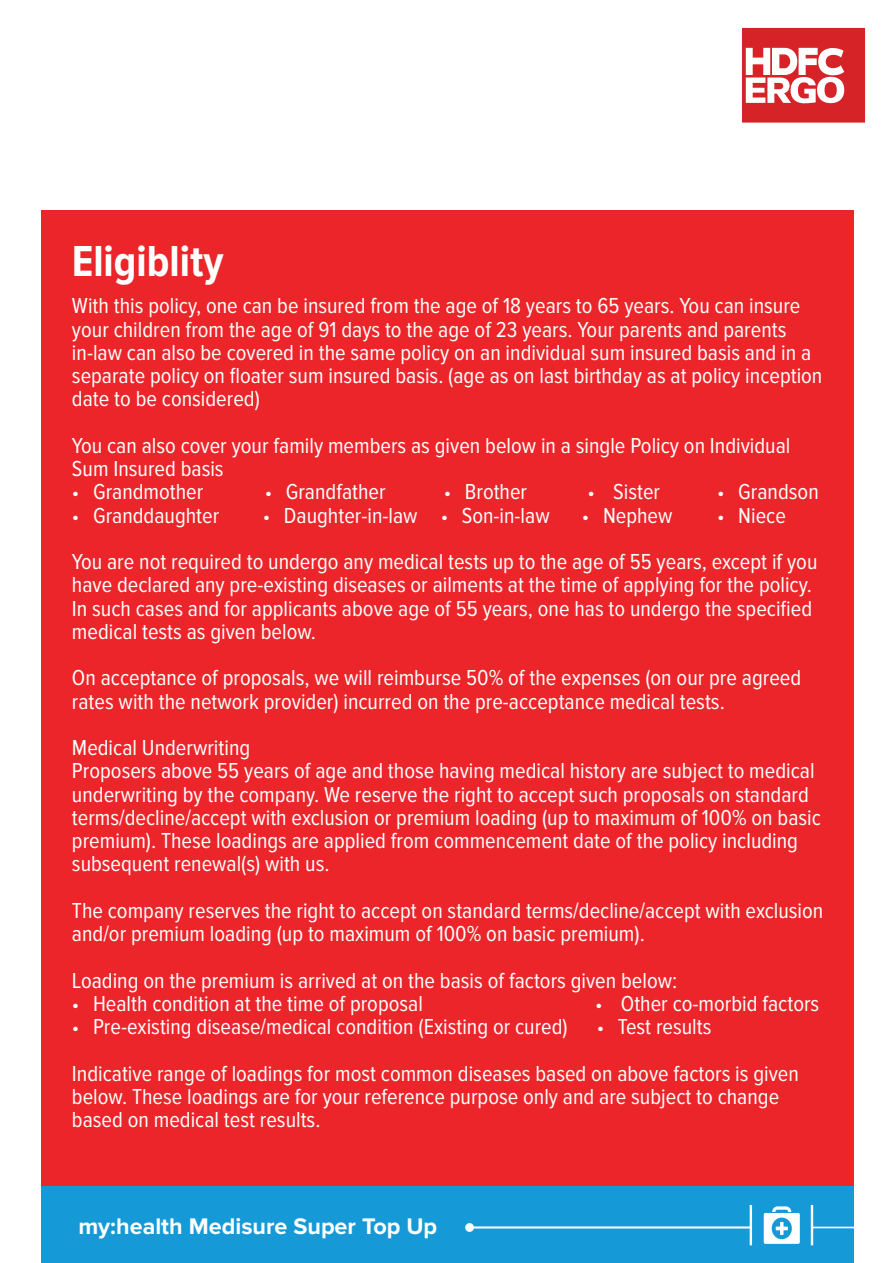
<style>
.page{position:relative;width:893px;height:1263px;background:#fff}
.page>*{position:absolute;margin:0;border:0;box-sizing:border-box;transform-origin:0 0}
.t1{font:700 45px "Proxima Nova Cond";color:#fff}
.t2{font:27.15px "Proxima Nova Cond Extrabld";color:#fff;scale:.95 1}
.t3{font:24px "Proxima Nova Cond Extrabld";color:#fff}
.t4{font:700 23.4px "Proxima Nova";color:#fff}
.t5{font:22.5px/23.2px "Proxima Nova Cond";color:#fff}
.s1{font-size:21px}
</style>
<div class="page">
<div style="left:41px;top:210px;width:813px;height:1053px;background:#ec252a"></div>
<div style="left:41px;top:1186px;width:813px;height:77px;background:#169ad7"></div>
<svg style="left:764px;top:1206px;width:36px;height:38px"></svg>
<hr style="left:469px;top:1226px;width:282px;height:2px;background:#fff">
<hr style="left:750px;top:1205px;width:2px;height:40px;background:#fff">
<hr style="left:812px;top:1227px;width:42px;height:1px;background:#fff">
<hr style="left:811px;top:1205px;width:2px;height:40px;background:#fff">
<div style="left:465px;top:1223px;width:9px;height:9px;background:#fff;border-radius:50%"></div>
<div style="left:740px;top:26px;width:127px;height:98px;background:#d52328;border:2px solid #fff"></div>
<svg style="left:746px;top:48px;width:98px;height:55px"></svg>
<h1 class="t1" style="left:72px;top:236px;width:153px">Eligiblity</h1>
<p class="t5" style="left:72px;top:295px;width:752px">With this policy, one can be insured from the age of 18 years to 65 years. You can insure your children from the age of 91 days to the age of 23 years. Your parents and parents in-law can also be covered in the same policy on an individual sum insured basis and in a separate policy on floater sum insured basis. (age as on last birthday as at policy inception date to be considered)</p>
<p class="t5" style="left:72px;top:434px;width:720px">You can also cover your family members as given below in a single Policy on Individual<br>Sum Insured basis</p>
<p class="t5" style="left:72px;top:481px;width:133px"><span class="s1">•</span> Grandmother</p>
<p class="t5" style="left:265px;top:481px;width:122px"><span class="s1">•</span> Grandfather</p>
<p class="t5" style="left:444px;top:481px;width:85px"><span class="s1">•</span> Brother</p>
<p class="t5" style="left:587px;top:481px;width:74px"><span class="s1">•</span> Sister</p>
<p class="t5" style="left:717px;top:481px;width:103px"><span class="s1">•</span> Grandson</p>
<p class="t5" style="left:72px;top:504px;width:149px"><span class="s1">•</span> Granddaughter</p>
<p class="t5" style="left:263px;top:504px;width:288px"><span class="s1">•</span> Daughter-in-law <span class="s1">•</span> Son-in-law</p>
<p class="t5" style="left:582px;top:504px;width:92px"><span class="s1">•</span> Nephew</p>
<p class="t5" style="left:72px;top:492px;width:747px;line-height:46.5px;text-indent:645px"><span class="s1">•</span> Niece<br>You are not required to undergo any medical tests up to the age of 55 years, except if you</p>
<p class="t5" style="left:72px;top:574px;width:742px;text-align:justify">have declared any pre-existing diseases or ailments at the time of applying for the policy.<br>In such cases and for applicants above age of 55 years, one has to undergo the specified medical tests as given below.</p>
<p class="t5" style="left:72px;top:667px;width:731px">On acceptance of proposals, we will reimburse 50% of the expenses (on our pre agreed rates with the network provider) incurred on the pre-acceptance medical tests.</p>
<p class="t5" style="left:72px;top:737px;width:750px">Medical Underwriting<br>Proposers above 55 years of age and those having medical history are subject to medical underwriting by the company. We reserve the right to accept such proposals on standard terms/decline/accept with exclusion or premium loading (up to maximum of 100% on basic premium). These loadings are applied from commencement date of the policy including subsequent renewal(s) with us.</p>
<p class="t5" style="left:72px;top:899px;width:753px">The company reserves the right to accept on standard terms/decline/accept with exclusion and/or premium loading (up to maximum of 100% on basic premium).</p>
<p class="t5" style="left:72px;top:969px;width:607px">Loading on the premium is arrived at on the basis of factors given below:</p>
<p class="t5" style="left:72px;top:992px;width:352px"><span class="s1">•</span> Health condition at the time of proposal</p>
<p class="t5" style="left:595px;top:992px;width:226px"><span class="s1">•</span> Other co-morbid factors</p>
<p class="t5" style="left:72px;top:1016px;width:497px"><span class="s1">•</span> Pre-existing disease/medical condition (Existing or cured)</p>
<p class="t2" style="left:247px;top:655px;width:202px">Cumulative Bonus</p>
<p class="t3" style="left:244px;top:800px;width:187px">my: Health Active<sup>##</sup></p>
<p class="t5" style="left:72px;top:1004px;width:728px;line-height:46.5px;text-indent:525px"><span class="s1">•</span> Test results<br>Indicative range of loadings for most common diseases based on above factors is given</p>
<p class="t5" style="left:72px;top:1085px;width:709px">below. These loadings are for your reference purpose only and are subject to change based on medical test results.</p>
<p class="t4" style="left:78px;top:1212px;width:360px">my:health Medisure Super Top Up</p>
</div>
